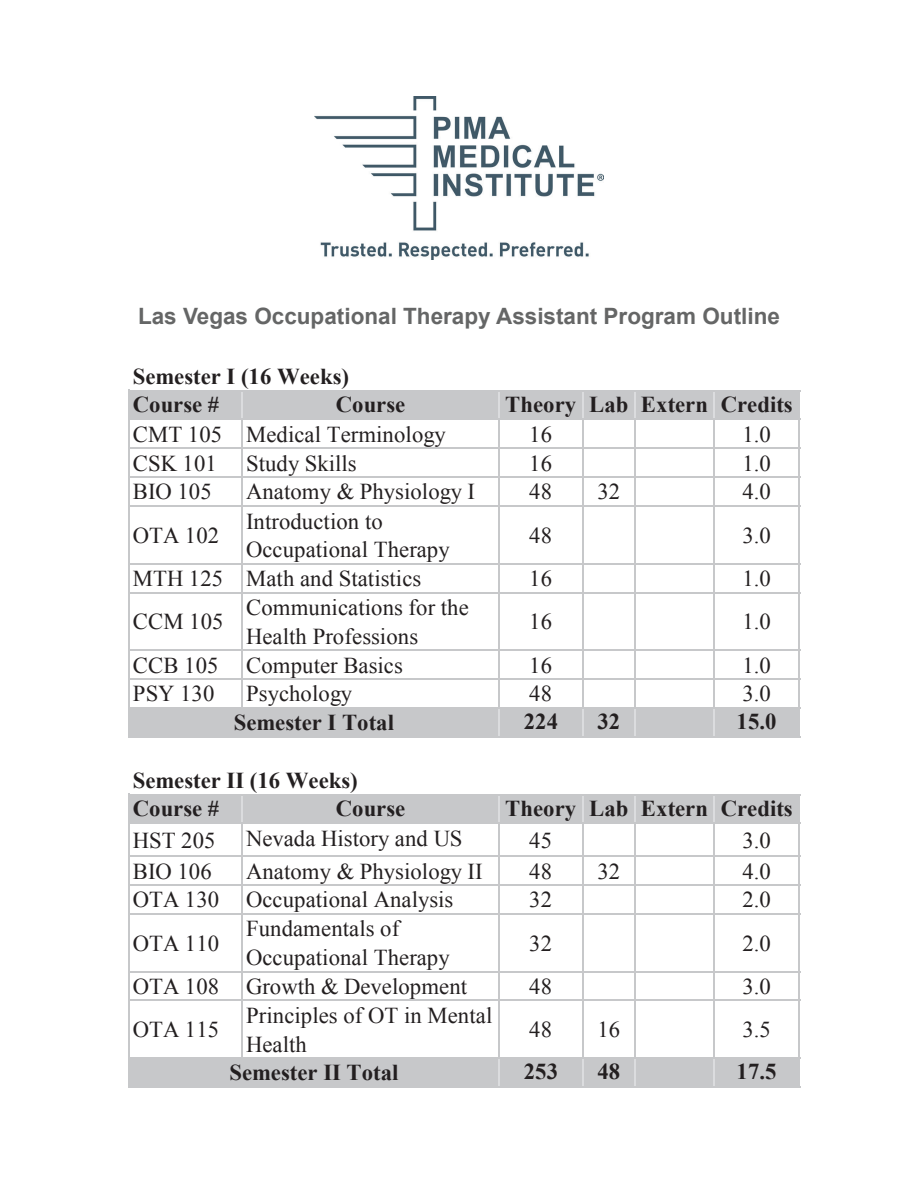
<style>
.page{position:relative;width:918px;height:1188px;background:#fff}
.page>*{position:absolute;margin:0;border:0;box-sizing:border-box;transform-origin:0 0}
.t1{font:22.65px/28.7px "Times New Roman";letter-spacing:.005em;color:#231f20}
.t2{font:700 22.65px "Times New Roman";letter-spacing:.005em;color:#231f20}
.t3{font:700 22.5px "Arial";color:#656666}
</style>
<div class="page">
<div style="left:130px;top:390px;width:669px;height:30px;background:#c7c8ca"></div>
<div style="left:130px;top:708px;width:669px;height:29px;background:#c7c8ca"></div>
<div style="left:130px;top:794px;width:669px;height:29px;background:#c7c8ca"></div>
<div style="left:130px;top:1058px;width:669px;height:29px;background:#c7c8ca"></div>
<hr style="left:241px;top:392px;width:2px;height:27px;background:#dbdcde">
<hr style="left:498px;top:392px;width:2px;height:27px;background:#dbdcde">
<hr style="left:582px;top:392px;width:2px;height:27px;background:#dbdcde">
<hr style="left:634px;top:392px;width:2px;height:27px;background:#dbdcde">
<hr style="left:713px;top:392px;width:2px;height:27px;background:#dbdcde">
<hr style="left:498px;top:420px;width:2px;height:289px;background:#c7c8ca">
<hr style="left:582px;top:420px;width:2px;height:289px;background:#c7c8ca">
<hr style="left:634px;top:420px;width:2px;height:289px;background:#c7c8ca">
<hr style="left:713px;top:420px;width:2px;height:289px;background:#c7c8ca">
<hr style="left:128px;top:390px;width:2px;height:348px;background:#c7c8ca">
<hr style="left:241px;top:420px;width:2px;height:289px;background:#c7c8ca">
<hr style="left:498px;top:709px;width:2px;height:27px;background:#dbdcde">
<hr style="left:582px;top:709px;width:2px;height:27px;background:#dbdcde">
<hr style="left:634px;top:709px;width:2px;height:27px;background:#dbdcde">
<hr style="left:713px;top:709px;width:2px;height:27px;background:#dbdcde">
<hr style="left:798px;top:392px;width:2px;height:346px;background:#c7c8ca">
<hr style="left:241px;top:795px;width:2px;height:27px;background:#dbdcde">
<hr style="left:498px;top:795px;width:2px;height:27px;background:#dbdcde">
<hr style="left:582px;top:795px;width:2px;height:27px;background:#dbdcde">
<hr style="left:634px;top:795px;width:2px;height:27px;background:#dbdcde">
<hr style="left:713px;top:795px;width:2px;height:27px;background:#dbdcde">
<hr style="left:498px;top:824px;width:2px;height:235px;background:#c7c8ca">
<hr style="left:582px;top:824px;width:2px;height:235px;background:#c7c8ca">
<hr style="left:634px;top:824px;width:2px;height:235px;background:#c7c8ca">
<hr style="left:713px;top:824px;width:2px;height:235px;background:#c7c8ca">
<hr style="left:128px;top:794px;width:2px;height:294px;background:#c7c8ca">
<hr style="left:241px;top:824px;width:2px;height:235px;background:#c7c8ca">
<hr style="left:498px;top:1059px;width:2px;height:27px;background:#dbdcde">
<hr style="left:582px;top:1059px;width:2px;height:27px;background:#dbdcde">
<hr style="left:634px;top:1059px;width:2px;height:27px;background:#dbdcde">
<hr style="left:713px;top:1059px;width:2px;height:27px;background:#dbdcde">
<hr style="left:798px;top:795px;width:2px;height:293px;background:#c7c8ca">
<hr style="left:130px;top:390px;width:670px;height:2px;background:#c7c8ca">
<hr style="left:130px;top:447px;width:670px;height:2px;background:#c7c8ca">
<hr style="left:130px;top:476px;width:670px;height:2px;background:#c7c8ca">
<hr style="left:130px;top:505px;width:670px;height:2px;background:#c7c8ca">
<hr style="left:130px;top:563px;width:670px;height:2px;background:#c7c8ca">
<hr style="left:130px;top:592px;width:670px;height:1px;background:#c7c8ca">
<hr style="left:130px;top:649px;width:670px;height:2px;background:#c7c8ca">
<hr style="left:130px;top:678px;width:670px;height:2px;background:#c7c8ca">
<hr style="left:130px;top:707px;width:670px;height:2px;background:#c7c8ca">
<hr style="left:130px;top:736px;width:670px;height:2px;background:#c7c8ca">
<hr style="left:130px;top:794px;width:670px;height:1px;background:#c7c8ca">
<hr style="left:130px;top:822px;width:670px;height:2px;background:#c7c8ca">
<hr style="left:130px;top:855px;width:670px;height:2px;background:#c7c8ca">
<hr style="left:130px;top:884px;width:670px;height:2px;background:#c7c8ca">
<hr style="left:130px;top:913px;width:670px;height:2px;background:#c7c8ca">
<hr style="left:130px;top:971px;width:670px;height:2px;background:#c7c8ca">
<hr style="left:130px;top:1000px;width:670px;height:1px;background:#c7c8ca">
<hr style="left:130px;top:1057px;width:670px;height:2px;background:#c7c8ca">
<hr style="left:130px;top:1086px;width:670px;height:2px;background:#c7c8ca">
<img style="left:314px;top:97px;width:290px;height:163px">
<p class="t3" style="left:138px;top:301px;width:643px">Las Vegas Occupational Therapy Assistant Program Outline</p>
<p class="t2" style="left:133px;top:361px;width:218px">Semester I (16 Weeks)</p>
<p class="t2" style="left:133px;top:389px;width:88px">Course #</p>
<p class="t2" style="left:336px;top:389px;width:71px">Course</p>
<p class="t2" style="left:505px;top:389px;width:289px">Theory Lab Extern Credits</p>
<p class="t1" style="left:133px;top:420px;width:314px">CMT 105 Medical Terminology</p>
<p class="t1" style="left:529px;top:420px;width:24px">16</p>
<p class="t1" style="left:742px;top:420px;width:30px">1.0</p>
<p class="t1" style="left:133px;top:448px;width:86px">CSK 101</p>
<p class="t1" style="left:246px;top:448px;width:112px">Study Skills</p>
<p class="t1" style="left:529px;top:448px;width:24px">16</p>
<p class="t1" style="left:742px;top:448px;width:30px">1.0</p>
<p class="t1" style="left:133px;top:477px;width:80px">BIO 105</p>
<p class="t1" style="left:246px;top:477px;width:231px">Anatomy &amp; Physiology I</p>
<p class="t1" style="left:529px;top:477px;width:24px">48</p>
<p class="t1" style="left:597px;top:477px;width:24px">32</p>
<p class="t1" style="left:742px;top:477px;width:30px">4.0</p>
<p class="t1" style="left:133px;top:520px;width:88px">OTA 102</p>
<p class="t1" style="left:246px;top:506px;width:205px">Introduction to<br>Occupational Therapy</p>
<p class="t1" style="left:529px;top:520px;width:24px">48</p>
<p class="t1" style="left:742px;top:520px;width:30px">3.0</p>
<p class="t1" style="left:133px;top:564px;width:290px">MTH 125 Math and Statistics</p>
<p class="t1" style="left:529px;top:564px;width:24px">16</p>
<p class="t1" style="left:742px;top:564px;width:30px">1.0</p>
<p class="t1" style="left:133px;top:607px;width:92px">CCM 105</p>
<p class="t1" style="left:246px;top:593px;width:224px">Communications for the<br>Health Professions</p>
<p class="t1" style="left:529px;top:607px;width:24px">16</p>
<p class="t1" style="left:742px;top:607px;width:30px">1.0</p>
<p class="t1" style="left:133px;top:650px;width:272px">CCB 105 Computer Basics</p>
<p class="t1" style="left:529px;top:650px;width:24px">16</p>
<p class="t1" style="left:742px;top:650px;width:30px">1.0</p>
<p class="t1" style="left:133px;top:679px;width:83px">PSY 130</p>
<p class="t1" style="left:246px;top:679px;width:108px">Psychology</p>
<p class="t1" style="left:529px;top:679px;width:24px">48</p>
<p class="t1" style="left:742px;top:679px;width:30px">3.0</p>
<p class="t2" style="left:524px;top:706px;width:36px">224</p>
<p class="t2" style="left:597px;top:706px;width:24px">32</p>
<p class="t2" style="left:737px;top:706px;width:41px">15.0</p>
<p class="t2" style="left:234px;top:707px;width:162px">Semester I Total</p>
<p class="t2" style="left:133px;top:764px;width:226px">Semester II (16 Weeks)</p>
<p class="t2" style="left:133px;top:793px;width:88px">Course #</p>
<p class="t2" style="left:336px;top:793px;width:71px">Course</p>
<p class="t2" style="left:505px;top:793px;width:289px">Theory Lab Extern Credits</p>
<p class="t1" style="left:133px;top:826px;width:84px">HST 205</p>
<p class="t1" style="left:246px;top:823px;width:218px">Nevada History and US</p>
<p class="t1" style="left:529px;top:826px;width:24px">45</p>
<p class="t1" style="left:742px;top:826px;width:30px">3.0</p>
<p class="t1" style="left:133px;top:856px;width:80px">BIO 106</p>
<p class="t1" style="left:246px;top:856px;width:238px">Anatomy &amp; Physiology II</p>
<p class="t1" style="left:529px;top:856px;width:24px">48</p>
<p class="t1" style="left:597px;top:856px;width:24px">32</p>
<p class="t1" style="left:742px;top:856px;width:30px">4.0</p>
<p class="t1" style="left:133px;top:885px;width:322px">OTA 130 Occupational Analysis</p>
<p class="t1" style="left:529px;top:885px;width:24px">32</p>
<p class="t1" style="left:742px;top:885px;width:30px">2.0</p>
<p class="t1" style="left:133px;top:928px;width:88px">OTA 110</p>
<p class="t1" style="left:246px;top:914px;width:205px">Fundamentals of<br>Occupational Therapy</p>
<p class="t1" style="left:529px;top:928px;width:24px">32</p>
<p class="t1" style="left:742px;top:928px;width:30px">2.0</p>
<p class="t1" style="left:133px;top:972px;width:336px">OTA 108 Growth &amp; Development</p>
<p class="t1" style="left:529px;top:972px;width:24px">48</p>
<p class="t1" style="left:742px;top:972px;width:30px">3.0</p>
<p class="t1" style="left:133px;top:1015px;width:88px">OTA 115</p>
<p class="t1" style="left:246px;top:1001px;width:248px">Principles of OT in Mental<br>Health</p>
<p class="t1" style="left:529px;top:1015px;width:24px">48</p>
<p class="t1" style="left:597px;top:1015px;width:24px">16</p>
<p class="t1" style="left:742px;top:1015px;width:30px">3.5</p>
<p class="t2" style="left:524px;top:1056px;width:36px">253</p>
<p class="t2" style="left:597px;top:1056px;width:24px">48</p>
<p class="t2" style="left:737px;top:1056px;width:41px">17.5</p>
<p class="t2" style="left:230px;top:1057px;width:170px">Semester II Total</p>
</div>
